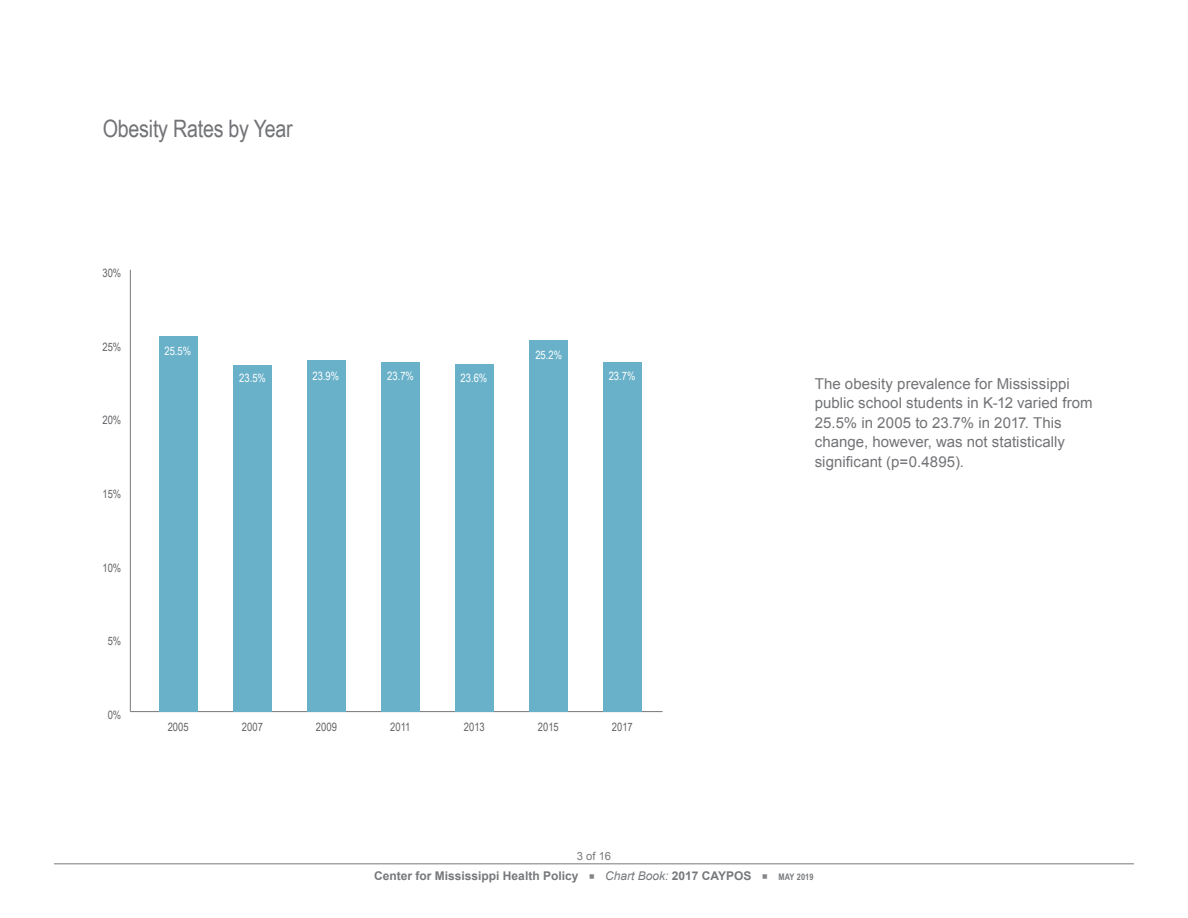
<style>
.page{position:relative;width:1188px;height:918px;background:#fff}
.page>*{position:absolute;margin:0;border:0;box-sizing:border-box;transform-origin:0 0}
.Chart_Titles{font:24px "Arial Narrow";letter-spacing:-.01em;color:#727376}
.Body_Copy{font:15px/19.5px "Arial";letter-spacing:.005em;color:#727376}
.t1{font:700 12px "Arial";color:#76787b}
.t2{font:italic 12px "Arial";color:#76787b}
.t3{font:11.55px "Arial Narrow";color:#636366}
.t4{font:11.55px "Arial Narrow";color:#fff}
.t5{font:11.25px "Arial";color:#76787b}
.t6{font:700 9px "Arial Narrow";letter-spacing:.02em;color:#76787b}
.s1{font-weight:700;font-style:normal}
</style>
<div class="page">
<hr style="left:54px;top:863px;width:1080px;height:1px;background:#76787b">
<hr style="left:130px;top:711px;width:533px;height:1px;background:#76787b">
<hr style="left:130px;top:270px;width:1px;height:442px;background:#76787b">
<div style="left:603px;top:363px;width:39px;height:349px;background:#69b1c9"></div>
<div style="left:529px;top:340px;width:39px;height:372px;background:#69b1c9"></div>
<div style="left:455px;top:364px;width:39px;height:348px;background:#69b1c9"></div>
<div style="left:381px;top:363px;width:39px;height:349px;background:#69b1c9"></div>
<div style="left:307px;top:360px;width:39px;height:352px;background:#69b1c9"></div>
<div style="left:233px;top:366px;width:39px;height:346px;background:#69b1c9"></div>
<div style="left:159px;top:336px;width:39px;height:376px;background:#69b1c9"></div>
<p class="Chart_Titles" style="left:103px;top:110px;width:191px">Obesity Rates by Year</p>
<p class="t3" style="left:102px;top:264px;width:20px">30%</p>
<p class="t3" style="left:102px;top:338px;width:20px">25%</p>
<p class="t3" style="left:102px;top:412px;width:20px">20%</p>
<p class="t3" style="left:102px;top:485px;width:20px">15%</p>
<p class="t3" style="left:102px;top:559px;width:20px">10%</p>
<p class="t3" style="left:108px;top:633px;width:15px">5%</p>
<p class="t3" style="left:108px;top:706px;width:15px">0%</p>
<p class="t4" style="left:164px;top:343px;width:28px">25.5%</p>
<p class="t4" style="left:239px;top:370px;width:28px">23.5%</p>
<p class="t4" style="left:313px;top:367px;width:28px">23.9%</p>
<p class="t4" style="left:387px;top:367px;width:28px">23.7%</p>
<p class="t4" style="left:461px;top:370px;width:28px">23.6%</p>
<p class="t4" style="left:535px;top:347px;width:28px">25.2%</p>
<p class="t4" style="left:609px;top:367px;width:28px">23.7%</p>
<p class="t3" style="left:168px;top:718px;width:22px">2005</p>
<p class="t3" style="left:242px;top:718px;width:22px">2007</p>
<p class="t3" style="left:316px;top:718px;width:22px">2009</p>
<p class="t3" style="left:390px;top:718px;width:22px">2011</p>
<p class="t3" style="left:464px;top:718px;width:22px">2013</p>
<p class="t3" style="left:538px;top:718px;width:22px">2015</p>
<p class="t3" style="left:612px;top:718px;width:22px">2017</p>
<p class="Body_Copy" style="left:815px;top:374px;width:279px">The obesity prevalence for Mississippi public school students in K-12 varied from 25.5% in 2005 to 23.7% in 2017. This change, however, was not statistically significant (p=0.4895).</p>
<p class="t5" style="left:577px;top:848px;width:36px">3 of 16</p>
<p class="t1" style="left:374px;top:868px;width:206px">Center for Mississippi Health Policy</p>
<p class="t2" style="left:605px;top:868px;width:148px">Chart Book: <span class="s1">2017 CAYPOS</span></p>
<p class="t6" style="left:778px;top:870px;width:37px">MAY 2019</p>
</div>
